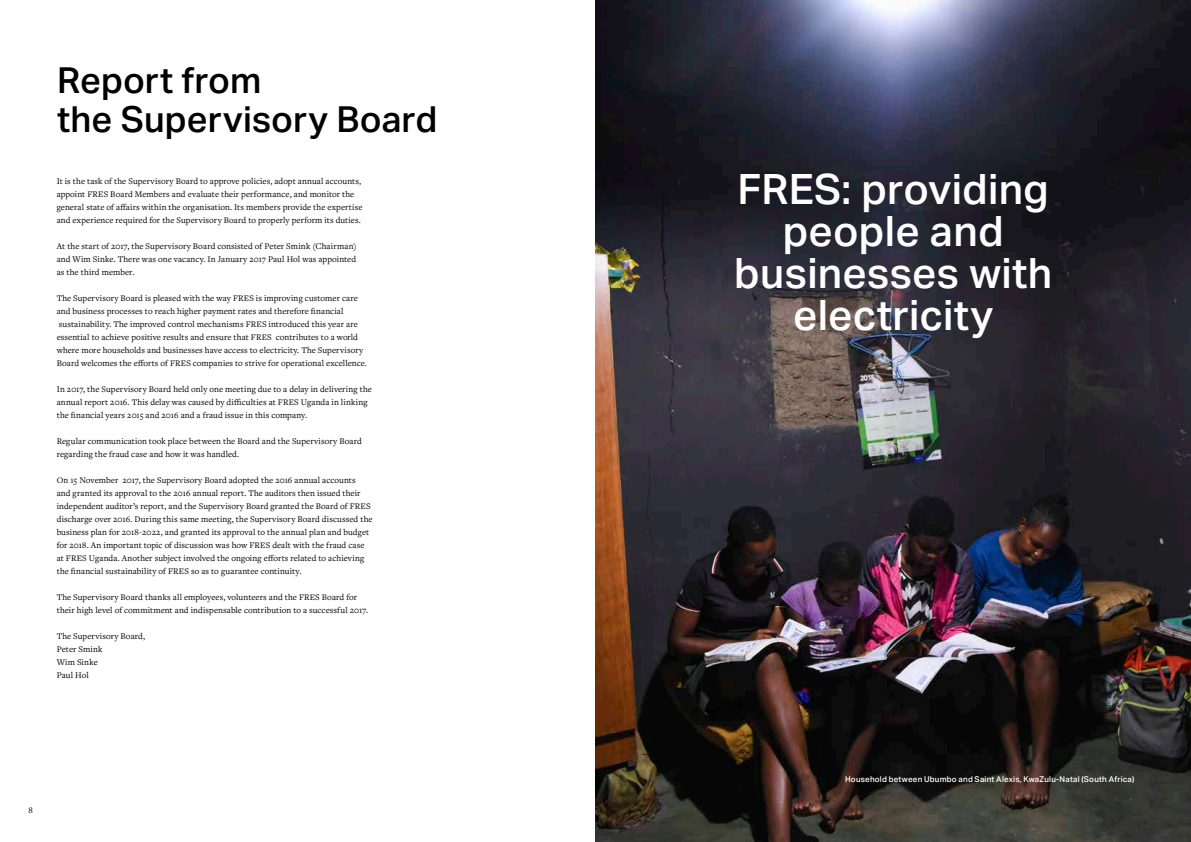
<style>
.page{position:relative;width:1191px;height:842px;background:#fff}
.page>*{position:absolute;margin:0;border:0;box-sizing:border-box;transform-origin:0 0}
.t1{font:500 42px/42px "Aktiv Grotesk";letter-spacing:.005em;color:#fff;text-align:center}
.t2{font:500 36px/39px "Aktiv Grotesk";letter-spacing:.005em;color:#000}
.t3{font:9px/13px "Freight Text Pro";letter-spacing:.005em;color:#000}
.t4{font:500 8px "Aktiv Grotesk";letter-spacing:.025em;color:#fff}
</style>
<div class="page">
<img style="left:595px;top:0;width:596px;height:842px">
<h2 class="t2" style="left:57px;top:61px;width:382px">Report from<br>the Supervisory Board</h2>
<p class="t3" style="left:57px;top:175px;width:307px">It is the task of the Supervisory Board to approve policies, adopt annual accounts, appoint FRES Board Members and evaluate their performance, and monitor the general state of affairs within the organisation. Its members provide the expertise and experience required for the Supervisory Board to properly perform its duties.</p>
<p class="t3" style="left:57px;top:240px;width:301px;text-align:justify">At the start of 2017, the Supervisory Board consisted of Peter Smink (Chairman) and Wim Sinke. There was one vacancy. In January 2017 Paul Hol was appointed as the third member.</p>
<p class="t3" style="left:57px;top:292px;width:312px">The Supervisory Board is pleased with the way FRES is improving customer care and business processes to reach higher payment rates and therefore financial sustainability. The improved control mechanisms FRES introduced this year are essential to achieve positive results and ensure that FRES contributes to a world where more households and businesses have access to electricity. The Supervisory Board welcomes the efforts of FRES companies to strive for operational excellence.</p>
<p class="t3" style="left:57px;top:383px;width:317px">In 2017, the Supervisory Board held only one meeting due to a delay in delivering the annual report 2016. This delay was caused by difficulties at FRES Uganda in linking the financial years 2015 and 2016 and a fraud issue in this company.</p>
<p class="t3" style="left:57px;top:435px;width:306px">Regular communication took place between the Board and the Supervisory Board regarding the fraud case and how it was handled.</p>
<p class="t3" style="left:57px;top:474px;width:317px">On 15 November 2017, the Supervisory Board adopted the 2016 annual accounts<br>and granted its approval to the 2016 annual report. The auditors then issued their independent auditor’s report, and the Supervisory Board granted the Board of FRES discharge over 2016. During this same meeting, the Supervisory Board discussed the business plan for 2018-2022, and granted its approval to the annual plan and budget for 2018. An important topic of discussion was how FRES dealt with the fraud case at FRES Uganda. Another subject involved the ongoing efforts related to achieving the financial sustainability of FRES so as to guarantee continuity.</p>
<p class="t3" style="left:57px;top:591px;width:313px">The Supervisory Board thanks all employees, volunteers and the FRES Board for their high level of commitment and indispensable contribution to a successful 2017.</p>
<p class="t3" style="left:57px;top:630px;width:90px">The Supervisory Board,<br>Peter Smink<br>Wim Sinke<br>Paul Hol</p>
<p class="t3" style="left:28px;top:804px;width:6px">8</p>
<h1 class="t1" style="left:734px;top:168px;width:319px">FRES: providing people and businesses with electricity</h1>
<p class="t4" style="left:845px;top:775px;width:291px">Household between Ubumbo and Saint Alexis, KwaZulu-Natal (South Africa)</p>
</div>
